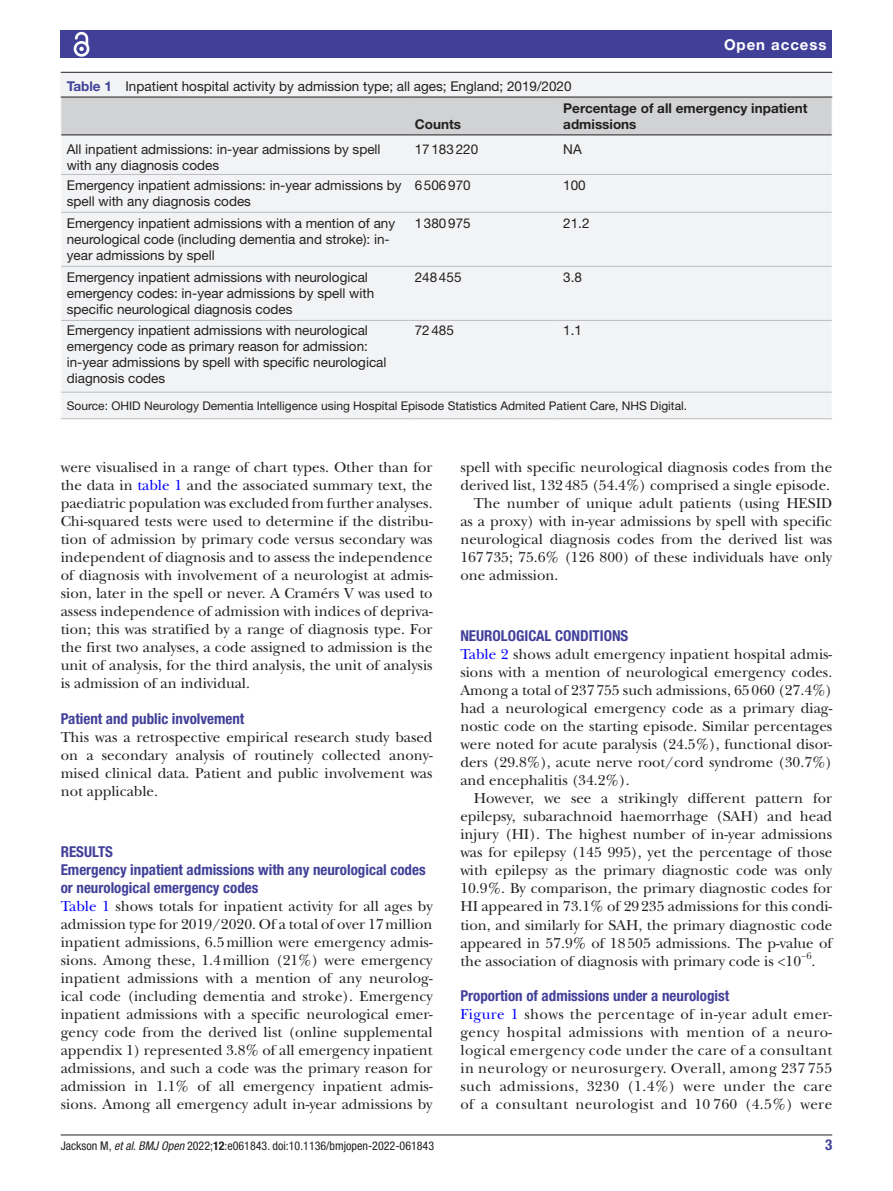
<style>
.page{position:relative;width:893px;height:1191px;background:#fff}
.page>*{position:absolute;margin:0;border:0;box-sizing:border-box;transform-origin:0 0}
.t1{font:15px/18px "New Baskerville";color:#231f20;text-align:justify}
.t2{font:700 condensed 15px/18px "Helvetica Neue LT Std";color:#414099}
.t3{font:700 15px "Helvetica Neue LT Std";letter-spacing:.065em;color:#fff}
.t4{font:13.5px/16.2px "Helvetica Neue LT Std";color:#231f20}
.t5{font:700 13.5px/16.2px "Helvetica Neue LT Std";color:#231f20}
.t6{font:12px "Helvetica Neue LT Std";color:#231f20}
.t7{font:condensed 12px "Helvetica Neue LT Std";color:#231f20}
.s1{font-weight:700;color:#414099}
.s2{color:#00f}
.s3{font-style:italic}
.s4{font-weight:700}
</style>
<div class="page">
<hr style="left:61px;top:1134px;width:771px;height:1px;background:#231f20">
<div style="left:61px;top:31px;width:771px;height:27px;background:#414099"></div>
<svg style="left:73px;top:31px;width:17px;height:26px"></svg>
<div style="left:61px;top:73px;width:771px;height:346px;background:#f2f3f4"></div>
<hr style="left:61px;top:72px;width:771px;height:1px;background:#231f20">
<div style="left:61px;top:98px;width:771px;height:36px;background:#d1d2d4"></div>
<hr style="left:61px;top:97px;width:348px;height:1px;background:#231f20">
<hr style="left:61px;top:134px;width:348px;height:1px;background:#231f20">
<hr style="left:409px;top:97px;width:148px;height:1px;background:#231f20">
<hr style="left:409px;top:134px;width:148px;height:1px;background:#231f20">
<hr style="left:557px;top:97px;width:275px;height:1px;background:#231f20">
<hr style="left:557px;top:134px;width:275px;height:1px;background:#231f20">
<hr style="left:61px;top:174px;width:348px;height:1px;background:#bcbdc0">
<hr style="left:409px;top:174px;width:148px;height:1px;background:#bcbdc0">
<hr style="left:557px;top:174px;width:275px;height:1px;background:#bcbdc0">
<hr style="left:61px;top:212px;width:348px;height:1px;background:#bcbdc0">
<hr style="left:409px;top:212px;width:148px;height:1px;background:#bcbdc0">
<hr style="left:557px;top:212px;width:275px;height:1px;background:#bcbdc0">
<hr style="left:61px;top:266px;width:348px;height:1px;background:#bcbdc0">
<hr style="left:409px;top:266px;width:148px;height:1px;background:#bcbdc0">
<hr style="left:557px;top:266px;width:275px;height:1px;background:#bcbdc0">
<hr style="left:61px;top:320px;width:348px;height:1px;background:#bcbdc0">
<hr style="left:409px;top:320px;width:148px;height:1px;background:#bcbdc0">
<hr style="left:409px;top:392px;width:148px;height:1px;background:#bcbdc0">
<hr style="left:557px;top:320px;width:275px;height:1px;background:#bcbdc0">
<hr style="left:557px;top:392px;width:275px;height:1px;background:#bcbdc0">
<hr style="left:61px;top:392px;width:348px;height:1px;background:#bcbdc0">
<hr style="left:61px;top:418px;width:348px;height:1px;background:#bcbdc0">
<hr style="left:409px;top:418px;width:148px;height:1px;background:#bcbdc0">
<hr style="left:557px;top:418px;width:275px;height:1px;background:#bcbdc0">
<p class="t3" style="left:724px;top:35px;width:104px">Open access</p>
<p class="t4" style="left:67px;top:78px;width:506px"><span class="s1">Table 1</span> Inpatient hospital activity by admission type; all ages; England; 2019/2020</p>
<p class="t5" style="left:415px;top:116px;width:48px">Counts</p>
<p class="t5" style="left:563px;top:99px;width:246px">Percentage of all emergency inpatient admissions</p>
<p class="t4" style="left:67px;top:141px;width:315px">All inpatient admissions: in-year admissions by spell with any diagnosis codes</p>
<p class="t4" style="left:415px;top:141px;width:65px">17183220</p>
<p class="t4" style="left:563px;top:141px;width:20px">NA</p>
<p class="t4" style="left:67px;top:177px;width:336px">Emergency inpatient admissions: in-year admissions by spell with any diagnosis codes</p>
<p class="t4" style="left:415px;top:177px;width:57px">6506970</p>
<p class="t4" style="left:563px;top:177px;width:24px">100</p>
<p class="t4" style="left:67px;top:215px;width:330px">Emergency inpatient admissions with a mention of any neurological code (including dementia and stroke): in&shy;year admissions by spell</p>
<p class="t4" style="left:415px;top:215px;width:57px">1380975</p>
<p class="t4" style="left:563px;top:215px;width:28px">21.2</p>
<p class="t4" style="left:67px;top:269px;width:309px">Emergency inpatient admissions with neurological emergency codes: in-year admissions by spell with specific neurological diagnosis codes</p>
<p class="t4" style="left:415px;top:269px;width:48px">248455</p>
<p class="t4" style="left:563px;top:269px;width:20px">3.8</p>
<p class="t4" style="left:67px;top:321px;width:321px">Emergency inpatient admissions with neurological emergency code as primary reason for admission: in-year admissions by spell with specific neurological diagnosis codes</p>
<p class="t4" style="left:415px;top:321px;width:41px">72485</p>
<p class="t4" style="left:563px;top:321px;width:20px">1.1</p>
<p class="t6" style="left:67px;top:398px;width:622px">Source: OHID Neurology Dementia Intelligence using Hospital Episode Statistics Admited Patient Care, NHS Digital.</p>
<p class="t1" style="left:61px;top:458px;width:373px">were visualised in a range of chart types. Other than for the data in <span class="s2">table 1</span> and the associated summary text, the paediatric population was excluded from further analyses.<br>Chi-squared tests were used to determine if the distribu&shy;tion of admission by primary code versus secondary was independent of diagnosis and to assess the independence of diagnosis with involvement of a neurologist at admis&shy;sion, later in the spell or never. A Cramérs V was used to assess independence of admission with indices of depriva&shy;tion; this was stratified by a range of diagnosis type. For the first two analyses, a code assigned to admission is the unit of analysis, for the third analysis, the unit of analysis is admission of an individual.</p>
<p class="t2" style="left:61px;top:709px;width:185px">Patient and public involvement</p>
<p class="t1" style="left:61px;top:728px;width:373px">This was a retrospective empirical research study based on a secondary analysis of routinely collected anony&shy;mised clinical data. Patient and public involvement was not applicable.</p>
<p class="t2" style="left:61px;top:842px;width:366px">RESULTS<br>Emergency inpatient admissions with any neurological codes or neurological emergency codes</p>
<p class="t1" style="left:61px;top:897px;width:373px"><span class="s2">Table 1</span> shows totals for inpatient activity for all ages by admission type for 2019/2020. Of a total of over 17million inpatient admissions, 6.5million were emergency admis&shy;sions. Among these, 1.4million (21%) were emergency inpatient admissions with a mention of any neurolog&shy;ical code (including dementia and stroke). Emergency inpatient admissions with a specific neurological emer&shy;gency code from the derived list (online supplemental appendix 1) represented 3.8% of all emergency inpatient admissions, and such a code was the primary reason for admission in 1.1% of all emergency inpatient admis&shy;sions. Among all emergency adult in-year admissions by</p>
<p class="t1" style="left:460px;top:458px;width:373px">spell with specific neurological diagnosis codes from the</p>
<p class="t1" style="left:460px;top:476px;width:371px">derived list, 132485 (54.4%) comprised a single episode.</p>
<p class="t1" style="left:474px;top:494px;width:360px">The number of unique adult patients (using HESID</p>
<p class="t1" style="left:460px;top:512px;width:373px">as a proxy) with in-year admissions by spell with specific</p>
<p class="t1" style="left:460px;top:530px;width:373px">neurological diagnosis codes from the derived list was</p>
<p class="t1" style="left:460px;top:548px;width:373px">167735; 75.6% (126 800) of these individuals have only</p>
<p class="t1" style="left:460px;top:566px;width:100px">one admission.</p>
<p class="t2" style="left:460px;top:627px;width:170px">NEUROLOGICAL CONDITIONS</p>
<p class="t1" style="left:460px;top:645px;width:373px"><span class="s2">Table 2</span> shows adult emergency inpatient hospital admis&shy;sions with a mention of neurological emergency codes.<br>Among a total of 237755 such admissions, 65060 (27.4%) had a neurological emergency code as a primary diag&shy;nostic code on the starting episode. Similar percentages were noted for acute paralysis (24.5%), functional disor&shy;ders (29.8%), acute nerve root/cord syndrome (30.7%) and encephalitis (34.2%).</p>
<p class="t1" style="left:460px;top:789px;width:373px;text-indent:14px">However, we see a strikingly different pattern for epilepsy, subarachnoid haemorrhage (SAH) and head injury (HI). The highest number of in-year admissions was for epilepsy (145 995), yet the percentage of those with epilepsy as the primary diagnostic code was only 10.9%. By comparison, the primary diagnostic codes for HI appeared in 73.1% of 29235 admissions for this condi&shy;tion, and similarly for SAH, the primary diagnostic code appeared in 57.9% of 18505 admissions. The p-value of the association of diagnosis with primary code is &lt;10<sup>−6</sup>.</p>
<p class="t2" style="left:460px;top:986px;width:270px">Proportion of admissions under a neurologist</p>
<p class="t1" style="left:460px;top:1005px;width:373px"><span class="s2">Figure 1</span> shows the percentage of in-year adult emer&shy;gency hospital admissions with mention of a neuro&shy;logical emergency code under the care of a consultant in neurology or neurosurgery. Overall, among 237 755 such admissions, 3230 (1.4%) were under the care of a consultant neurologist and 10 760 (4.5%) were</p>
<p class="t7" style="left:61px;top:1138px;width:375px">Jackson M, <span class="s3">et al</span>. <span class="s3">BMJ Open</span> 2022;<span class="s4">12</span>:e061843. doi:10.1136/bmjopen-2022-061843</p>
<p class="t2" style="left:825px;top:1135px;width:9px">3</p>
</div>
